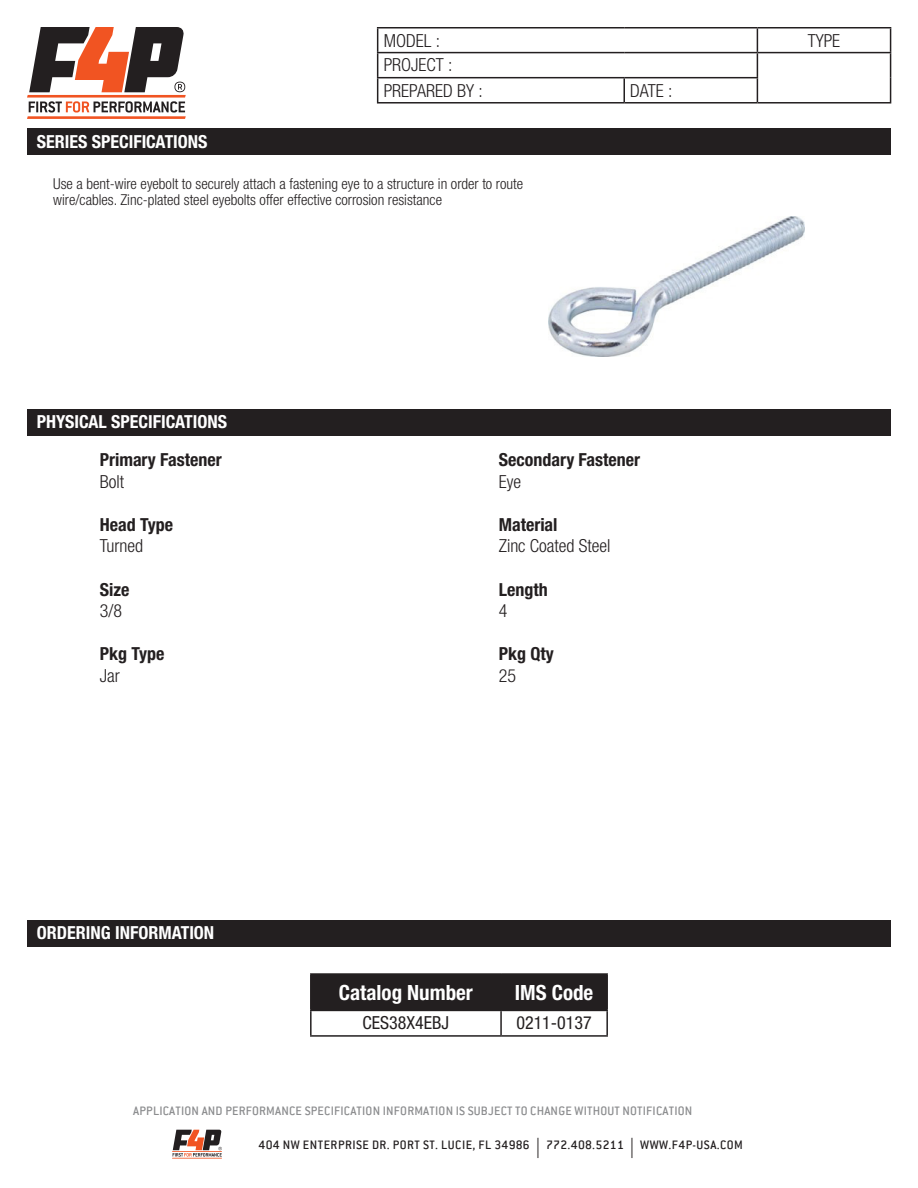
<style>
.page{position:relative;width:918px;height:1188px;background:#fff}
.page>*{position:absolute;margin:0;border:0;box-sizing:border-box;transform-origin:0 0}
.t1{font:700 condensed 21px "Helvetica Neue LT Std";color:#fff}
.t2{font:300 condensed 18px/25px "Helvetica Neue LT Std";color:#231f20}
.t3{font:700 condensed 18px "Helvetica Neue LT Std";color:#231f20}
.t4{font:700 condensed 18px "Helvetica Neue LT Std";color:#fff}
.t5{font:condensed 18px "Helvetica Neue LT Std";color:#231f20}
.t6{font:300 condensed 15px/16.5px "Helvetica Neue LT Std";color:#231f20}
.t7{font:500 13.5px "Conduit ITC";letter-spacing:.015em;color:#8b8c8e}
.t8{font:500 13.5px "Conduit ITC";letter-spacing:.035em;color:#231f20}
.s1{font-family:"Myriad Pro";font-weight:400;font-size:20.25px}
</style>
<div class="page">
<svg style="left:27px;top:27px;width:159px;height:92px"></svg>
<hr style="left:172px;top:1151px;width:50px;height:1px;background:#f15422">
<hr style="left:172px;top:1158px;width:50px;height:1px;background:#f15422">
<svg style="left:173px;top:1130px;width:49px;height:27px"></svg>
<hr style="left:377px;top:27px;width:247px;height:1px;background:#231f20">
<hr style="left:624px;top:27px;width:133px;height:1px;background:#231f20">
<hr style="left:757px;top:27px;width:134px;height:1px;background:#231f20">
<hr style="left:377px;top:52px;width:247px;height:1px;background:#231f20">
<hr style="left:624px;top:52px;width:133px;height:1px;background:#231f20">
<hr style="left:757px;top:52px;width:134px;height:1px;background:#231f20">
<hr style="left:377px;top:77px;width:247px;height:1px;background:#231f20">
<svg style="left:377px;top:28px;width:1px;height:74px"></svg>
<hr style="left:624px;top:77px;width:134px;height:1px;background:#231f20">
<hr style="left:623px;top:78px;width:2px;height:24px;background:#231f20">
<svg style="left:757px;top:28px;width:1px;height:74px"></svg>
<svg style="left:890px;top:28px;width:1px;height:74px"></svg>
<hr style="left:377px;top:102px;width:247px;height:2px;background:#231f20">
<hr style="left:624px;top:102px;width:133px;height:2px;background:#231f20">
<hr style="left:757px;top:102px;width:134px;height:2px;background:#231f20">
<div style="left:27px;top:129px;width:864px;height:26px;background:#231f20"></div>
<div style="left:27px;top:410px;width:864px;height:26px;background:#231f20"></div>
<div style="left:27px;top:921px;width:864px;height:26px;background:#231f20"></div>
<div style="left:312px;top:975px;width:294px;height:35px;background:#231f20"></div>
<hr style="left:310px;top:973px;width:191px;height:2px;background:#231f20">
<hr style="left:310px;top:975px;width:2px;height:35px;background:#231f20">
<hr style="left:501px;top:973px;width:107px;height:2px;background:#231f20">
<hr style="left:500px;top:975px;width:2px;height:35px;background:#231f20">
<hr style="left:606px;top:975px;width:2px;height:35px;background:#231f20">
<hr style="left:310px;top:1010px;width:191px;height:1px;background:#231f20">
<hr style="left:310px;top:1011px;width:2px;height:24px;background:#231f20">
<hr style="left:501px;top:1010px;width:107px;height:1px;background:#231f20">
<hr style="left:500px;top:1011px;width:2px;height:24px;background:#231f20">
<hr style="left:606px;top:1011px;width:2px;height:24px;background:#231f20">
<hr style="left:310px;top:1035px;width:191px;height:2px;background:#231f20">
<hr style="left:501px;top:1035px;width:107px;height:2px;background:#231f20">
<img style="left:548px;top:216px;width:256px;height:140px">
<p class="t4" style="left:37px;top:131px;width:172px">SERIES SPECIFICATIONS</p>
<p class="t2" style="left:384px;top:28px;width:58px">MODEL :</p>
<p class="t2" style="left:808px;top:28px;width:34px">TYPE</p>
<p class="t2" style="left:384px;top:52px;width:101px">PROJECT :<br>PREPARED BY :</p>
<p class="t2" style="left:630px;top:78px;width:44px">DATE :</p>
<p class="t6" style="left:53px;top:175px;width:471px">Use a bent-wire eyebolt to securely attach a fastening eye to a structure in order to route wire/cables. Zinc-plated steel eyebolts offer effective corrosion resistance</p>
<p class="t4" style="left:37px;top:410px;width:192px">PHYSICAL SPECIFICATIONS</p>
<p class="t3" style="left:100px;top:449px;width:124px">Primary Fastener</p>
<p class="t2" style="left:100px;top:469px;width:26px">Bolt</p>
<p class="t3" style="left:100px;top:514px;width:75px">Head Type</p>
<p class="t2" style="left:100px;top:533px;width:45px">Turned</p>
<p class="t3" style="left:100px;top:578px;width:31px">Size</p>
<p class="t2" style="left:100px;top:598px;width:24px">3/8</p>
<p class="t3" style="left:100px;top:643px;width:66px">Pkg Type</p>
<p class="t2" style="left:100px;top:663px;width:21px">Jar</p>
<p class="t4" style="left:37px;top:921px;width:179px">ORDERING INFORMATION</p>
<p class="t3" style="left:499px;top:449px;width:143px">Secondary Fastener</p>
<p class="t2" style="left:499px;top:469px;width:24px">Eye</p>
<p class="t3" style="left:499px;top:514px;width:60px">Material</p>
<p class="t2" style="left:499px;top:533px;width:113px">Zinc Coated Steel</p>
<p class="t3" style="left:499px;top:578px;width:50px">Length</p>
<p class="t2" style="left:499px;top:598px;width:10px">4</p>
<p class="t3" style="left:499px;top:643px;width:56px">Pkg Qty</p>
<p class="t2" style="left:499px;top:663px;width:19px">25</p>
<h1 class="t1" style="left:339px;top:980px;width:136px">Catalog Number</h1>
<h1 class="t1" style="left:515px;top:980px;width:80px">IMS Code</h1>
<p class="t5" style="left:363px;top:1013px;width:88px">CES38X4EBJ</p>
<p class="t5" style="left:516px;top:1013px;width:77px">0211-0137</p>
<p class="t7" style="left:133px;top:1103px;width:561px">APPLICATION AND PERFORMANCE SPECIFICATION INFORMATION IS SUBJECT TO CHANGE WITHOUT NOTIFICATION</p>
<p class="t8" style="left:259px;top:1137px;width:486px">404 NW ENTERPRISE DR. PORT ST. LUCIE, FL 34986 <span class="s1">|</span> 772.408.5211 <span class="s1">|</span> WWW.F4P-USA.COM</p>
</div>
